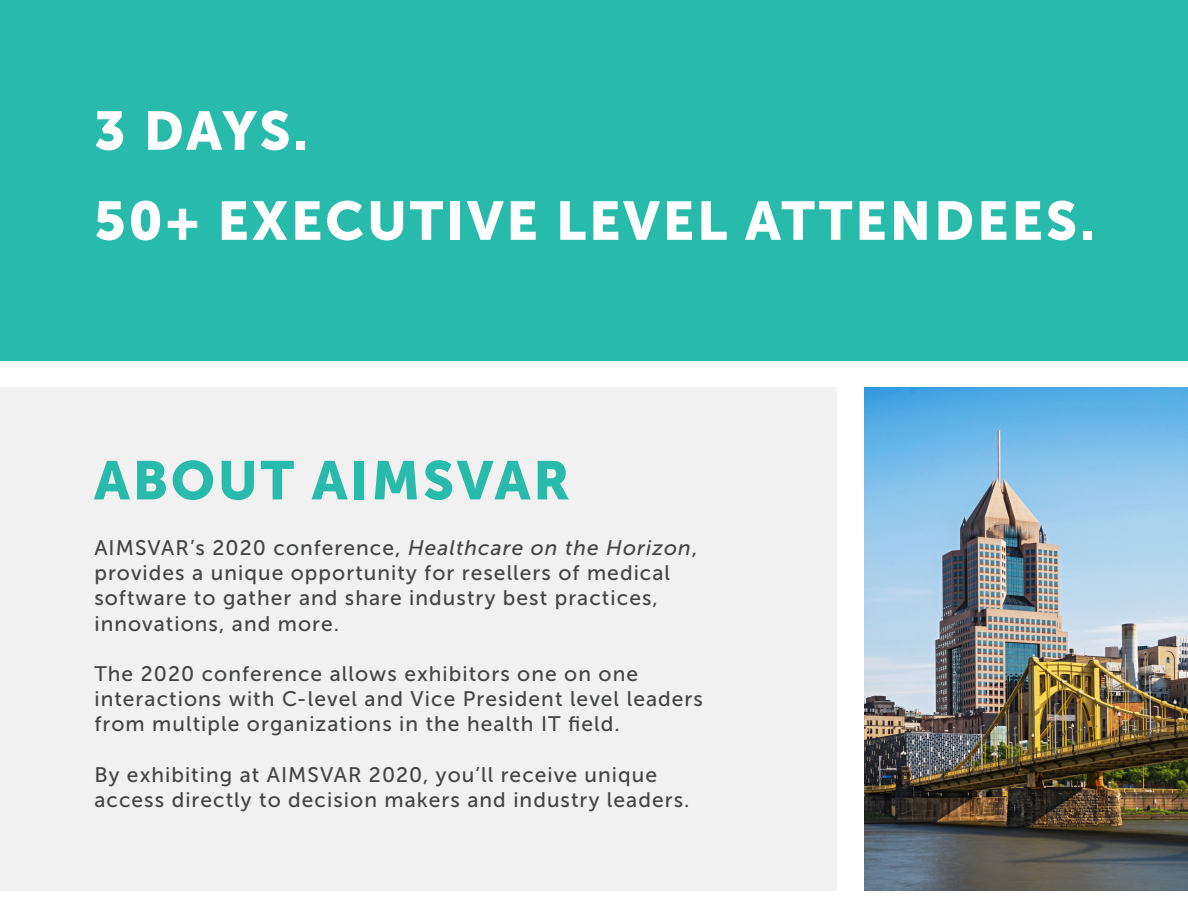
<style>
.page{position:relative;width:1188px;height:918px;background:#fff}
.page>*{position:absolute;margin:0;border:0;box-sizing:border-box;transform-origin:0 0}
.t1{font:54px/90px "Museo Sans 900";letter-spacing:.05em;color:#fff}
.t2{font:54px "Museo Sans 900";letter-spacing:.05em;color:#28baab}
.t3{font:21px/25.2px "Museo Sans 500";letter-spacing:.05em;color:#434444}
.s1{font-style:italic}
</style>
<div class="page">
<div style="left:0;top:388px;width:837px;height:503px;background:#f1f1f2"></div>
<div style="left:0;top:0;width:1188px;height:360px;background:#28baab"></div>
<img style="left:864px;top:388px;width:324px;height:503px">
<h1 class="t1" style="left:94px;top:86px;width:1002px">3 DAYS.<br>50+ EXECUTIVE LEVEL ATTENDEES.</h1>
<h1 class="t2" style="left:94px;top:450px;width:478px">ABOUT AIMSVAR</h1>
<p class="t3" style="left:94px;top:535px;width:604px">AIMSVAR’s 2020 conference, <span class="s1">Healthcare on the Horizon</span>, provides a unique opportunity for resellers of medical software to gather and share industry best practices, innovations, and more.</p>
<p class="t3" style="left:94px;top:661px;width:610px">The 2020 conference allows exhibitors one on one interactions with C-level and Vice President level leaders from multiple organizations in the health IT field.</p>
<p class="t3" style="left:94px;top:762px;width:597px">By exhibiting at AIMSVAR 2020, you’ll receive unique access directly to decision makers and industry leaders.</p>
</div>
